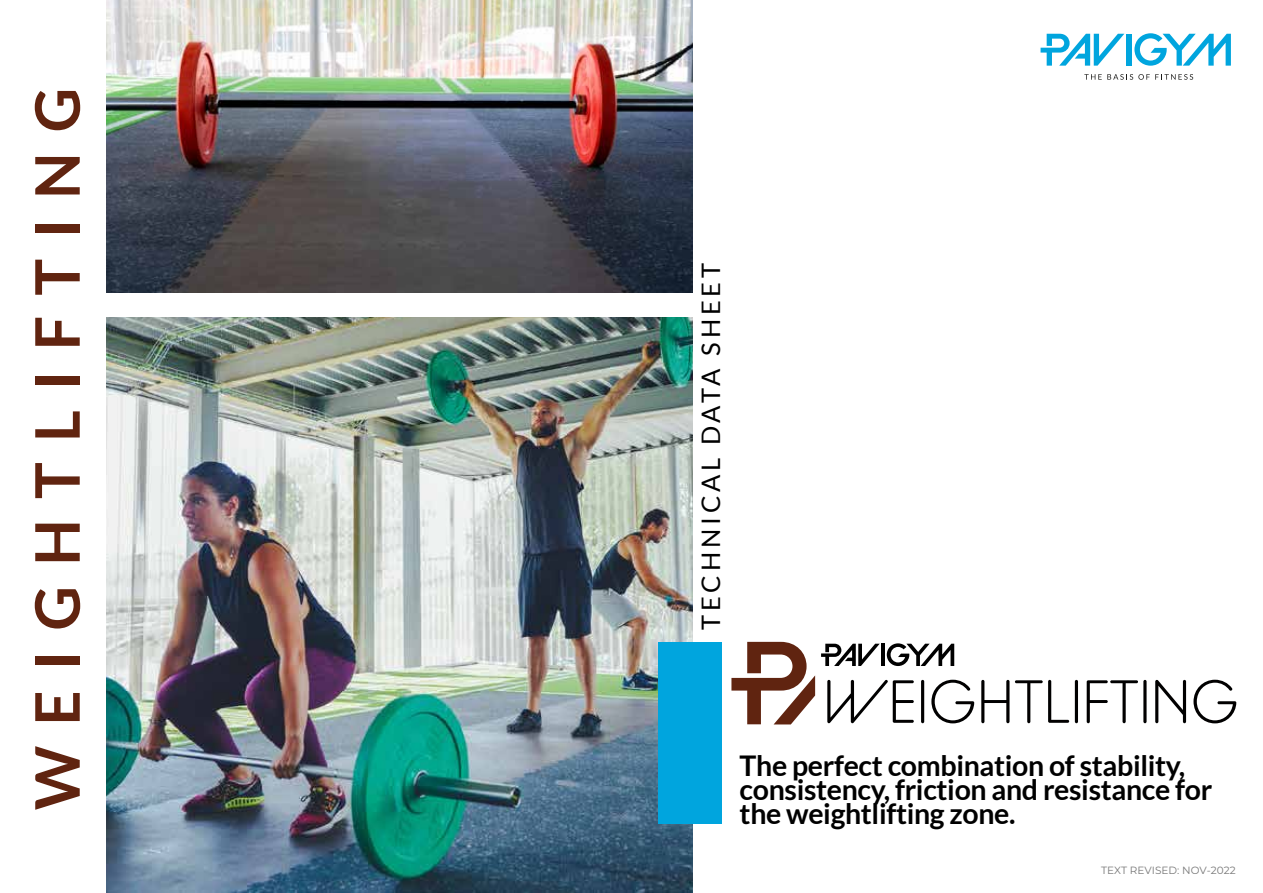
<style>
.page{position:relative;width:1263px;height:893px;background:#fff}
.page>*{position:absolute;margin:0;border:0;box-sizing:border-box;transform-origin:0 0}
.t1{font:700 61.5px "Lato";letter-spacing:.33em;color:#602410}
.t2{font:700 28.5px/24px "Lato";letter-spacing:-.01em;color:#000}
.t3{font:25.5px "Lato";letter-spacing:.15em;color:#000}
.t4{font:10.5px "Montserrat";color:#777}
</style>
<div class="page">
<img style="left:107px;top:318px;width:585px;height:575px">
<img style="left:107px;top:0;width:585px;height:292px">
<div style="left:1126px;top:34px;width:5px;height:32px;background:#00a5de"></div>
<svg style="left:1040px;top:34px;width:84px;height:32px"></svg>
<svg style="left:1134px;top:33px;width:97px;height:33px"></svg>
<svg style="left:1084px;top:74px;width:109px;height:6px"></svg>
<div style="left:659px;top:642px;width:63px;height:182px;background:#00a5de"></div>
<svg style="left:731px;top:642px;width:84px;height:82px"></svg>
<hr style="left:881px;top:644px;width:4px;height:22px;background:#000">
<svg style="left:821px;top:644px;width:59px;height:22px"></svg>
<svg style="left:887px;top:643px;width:67px;height:23px"></svg>
<svg style="left:827px;top:680px;width:87px;height:43px"></svg>
<hr style="left:921px;top:680px;width:3px;height:43px;background:#010000;border-radius:2px">
<svg style="left:931px;top:680px;width:43px;height:43px"></svg>
<svg style="left:981px;top:680px;width:28px;height:43px"></svg>
<svg style="left:1015px;top:680px;width:54px;height:43px"></svg>
<hr style="left:1075px;top:680px;width:3px;height:43px;background:#010000;border-radius:2px">
<svg style="left:1087px;top:680px;width:51px;height:43px"></svg>
<hr style="left:1143px;top:680px;width:3px;height:43px;background:#010000;border-radius:2px">
<svg style="left:1155px;top:680px;width:31px;height:43px"></svg>
<svg style="left:1193px;top:680px;width:43px;height:43px"></svg>
<h1 class="t1" style="left:22px;top:810px;width:724px;rotate:-90deg">WEIGHTLIFTING</h1>
<p class="t3" style="left:697px;top:630px;width:369px;rotate:-90deg">TECHNICAL DATA SHEET</p>
<p class="t2" style="left:740px;top:754px;width:474px">The perfect combination of stability, consistency, friction and resistance for the weightlifting zone.</p>
<p class="t4" style="left:1101px;top:863px;width:136px">TEXT REVISED: NOV-2022</p>
</div>
